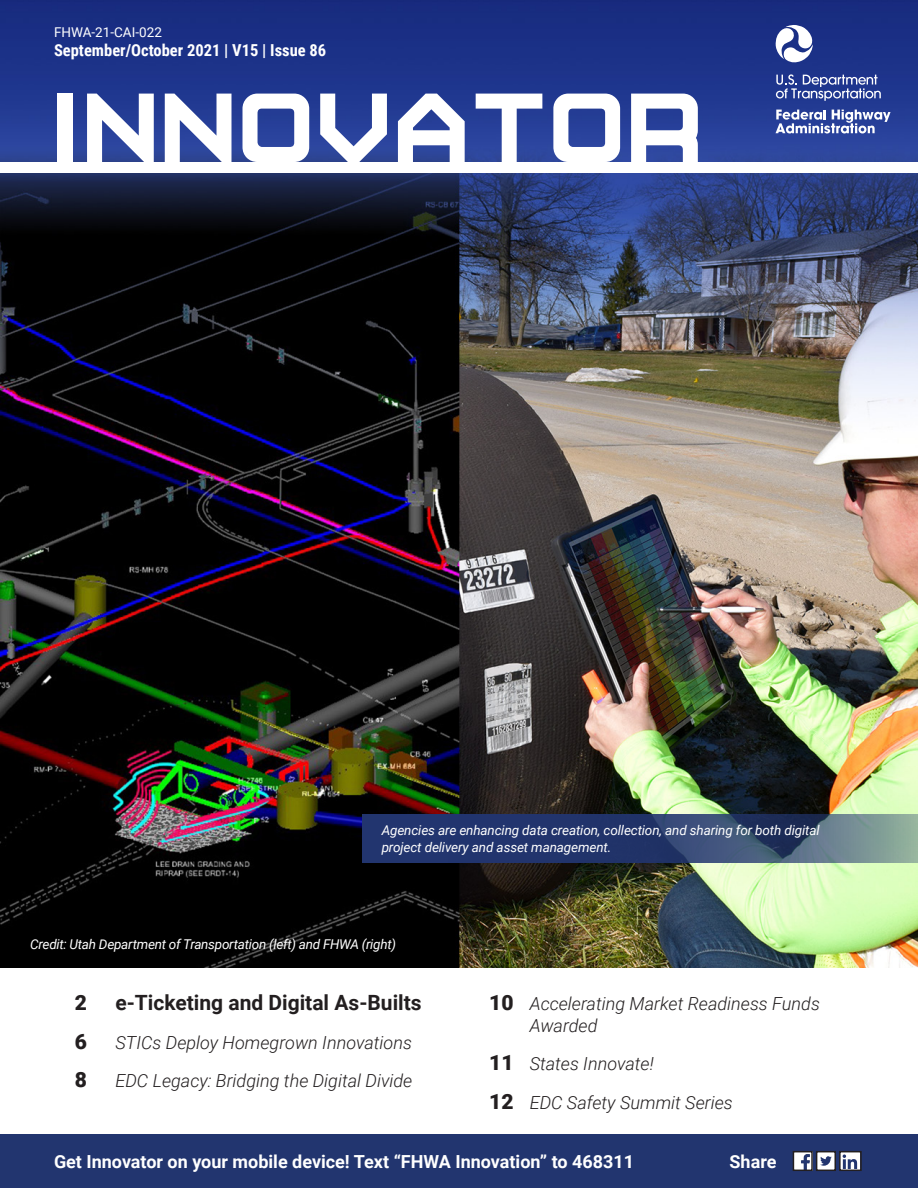
<style>
.page{position:relative;width:918px;height:1188px;background:#fff}
.page>*{position:absolute;margin:0;border:0;box-sizing:border-box;transform-origin:0 0}
.t1{font:141.9px "Cals Caps";letter-spacing:-.005em;color:#fff}
.t2{font:700 21px "Roboto";color:#231f20}
.t3{font:900 21px "Roboto";color:#231f20}
.t4{font:italic 300 18px/21.6px "Roboto";color:#231f20}
.t5{font:700 18px "Roboto";color:#fff}
.t6{font:700 16.5px "Roboto Condensed";color:#fff}
.t7{font:italic 13.5px/16.2px "Roboto";letter-spacing:-.01em;color:#fff}
.t8{font:13.5px "Roboto";color:#fff}
.s1{font-weight:900;font-style:normal;font-size:21px}
</style>
<div class="page">
<div style="left:0;top:1134px;width:918px;height:54px;background:#22356f"></div>
<img style="left:0;top:0;width:918px;height:968px">
<div style="left:0;top:162px;width:918px;height:10px;background:#fff"></div>
<svg style="left:775px;top:25px;width:38px;height:38px"></svg>
<svg style="left:776px;top:74px;width:105px;height:27px;background:#5567a9"></svg>
<svg style="left:776px;top:110px;width:115px;height:24px"></svg>
<img style="left:796px;top:1154px;width:14px;height:14px">
<div style="left:793px;top:1151px;width:20px;height:20px;border:2px solid #231f20"></div>
<div style="left:816px;top:1151px;width:20px;height:20px;border:2px solid #231f20"></div>
<svg style="left:817px;top:1152px;width:42px;height:18px"></svg>
<div style="left:839px;top:1151px;width:23px;height:20px;border:2px solid #231f20"></div>
<svg style="left:363px;top:814px;width:555px;height:49px;background:#374b74"></svg>
<p class="t8" style="left:54px;top:22px;width:109px">FHWA-21-CAI-022</p>
<p class="t6" style="left:54px;top:39px;width:274px">September/October 2021 | V15 | Issue 86</p>
<h1 class="t1" style="left:49px;top:53px;width:657px">Innovator</h1>
<p class="t7" style="left:382px;top:822px;width:440px">Agencies are enhancing data creation, collection, and sharing for both digital project delivery and asset management.</p>
<p class="t7" style="left:30px;top:936px;width:367px">Credit: Utah Department of Transportation (left) and FHWA (right)</p>
<h2 class="t3" style="left:75px;top:988px;width:14px">2</h2>
<h2 class="t2" style="left:115px;top:988px;width:308px">e-Ticketing and Digital As-Builts</h2>
<h2 class="t3" style="left:75px;top:1027px;width:14px">6</h2>
<h3 class="t4" style="left:115px;top:1031px;width:298px">STICs Deploy Homegrown Innovations</h3>
<h2 class="t3" style="left:75px;top:1065px;width:14px">8</h2>
<h3 class="t4" style="left:115px;top:1070px;width:298px">EDC Legacy: Bridging the Digital Divide</h3>
<h3 class="t4" style="left:530px;top:992px;width:292px;text-indent:-41px"><span class="s1">10</span> Accelerating Market Readiness Funds<br>Awarded</h3>
<h3 class="t4" style="left:489px;top:1044px;width:245px;line-height:38.7px"><span class="s1">11</span> States Innovate!<br><span class="s1">12</span> EDC Safety Summit Series</h3>
<h3 class="t5" style="left:54px;top:1149px;width:582px">Get Innovator on your mobile device! Text “FHWA Innovation” to 468311</h3>
<h3 class="t5" style="left:730px;top:1149px;width:48px">Share</h3>
</div>
